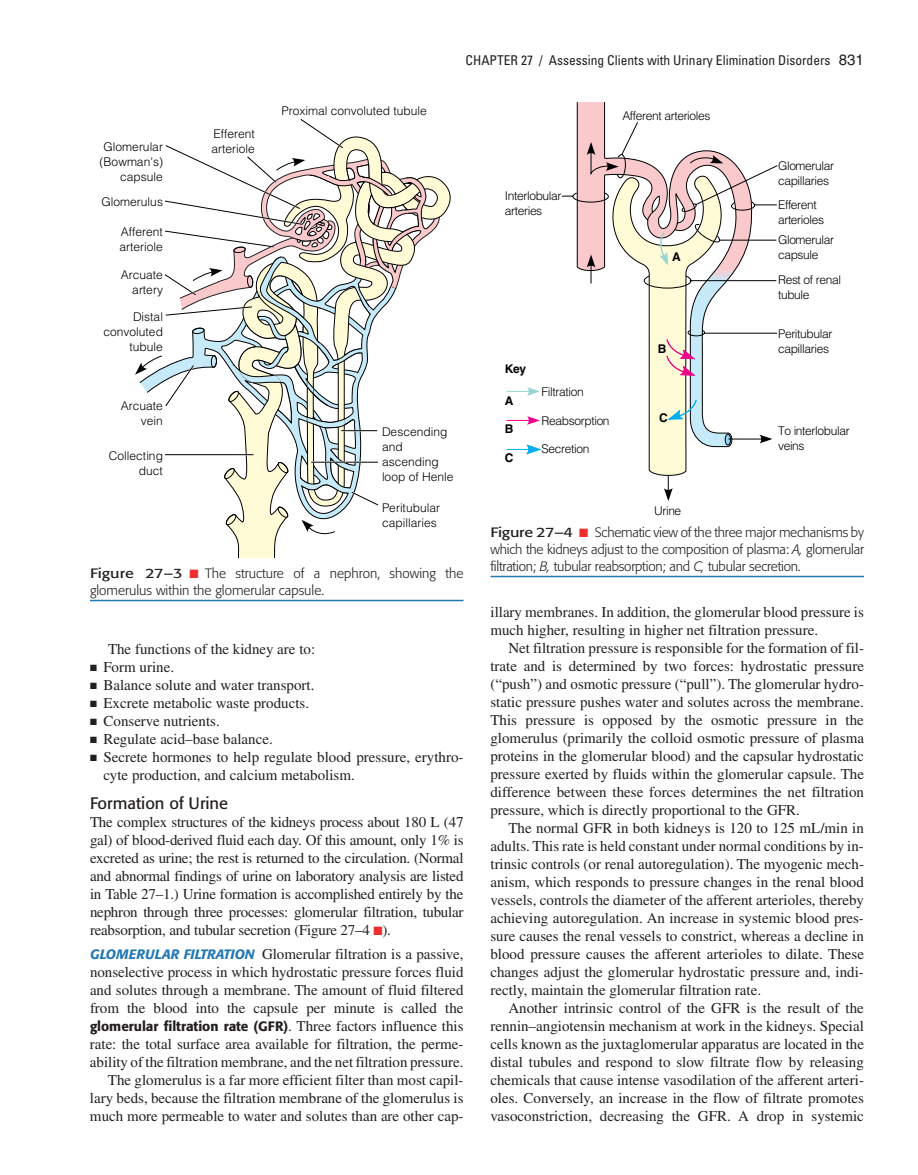
<style>
.page{position:relative;width:918px;height:1175px;background:#fff}
.page>*{position:absolute;margin:0;border:0;box-sizing:border-box;transform-origin:0 0}
.t1{font:16.5px "Formata";color:#231f20}
.t2{font:15px/18px "Times";color:#231f20;text-align:justify}
.t3{font:300 13.5px/16.5px "Formata";color:#231f20}
.t4{font:condensed 13.5px "Univers";color:#231f20}
.t5{font:500 13.5px "Formata";letter-spacing:-.005em;color:#231f20}
.t6{font:300 12px/15px "Helvetica";color:#000;text-align:right}
.t7{font:300 12px/15px "Helvetica";letter-spacing:-.03em;color:#000}
.t8{font:700 12px "Helvetica";color:#000}
.s1{font-family:"Helvetica";font-stretch:normal;font-size:15px}
.s2{font-weight:400}
.s3{color:#ee2d2f}
.s4{font-family:"Formata";font-weight:500;font-style:italic;font-size:13.5px;color:#2378b5}
.s5{font-family:"Times";font-weight:400;font-size:15px}
.s6{font-style:italic}
</style>
<div class="page">
<svg style="left:90px;top:102px;width:774px;height:500px"></svg>
<p class="t6" style="left:100px;top:140px;width:65px">Glomerular (Bowman's) capsule</p>
<p class="t6" style="left:102px;top:195px;width:63px">Glomerulus</p>
<p class="t6" style="left:120px;top:225px;width:45px;text-align:left">Afferent arteriole</p>
<p class="t6" style="left:121px;top:268px;width:44px">Arcuate artery</p>
<p class="t6" style="left:104px;top:310px;width:61px">Distal convoluted tubule</p>
<p class="t6" style="left:212px;top:127px;width:45px;text-align:left">Efferent arteriole</p>
<p class="t6" style="left:282px;top:104px;width:147px">Proximal convoluted tubule</p>
<p class="t4" style="left:466px;top:55px;width:400px">CHAPTER 27 / Assessing Clients with Urinary Elimination Disorders <span class="s1">831</span></p>
<p class="t7" style="left:505px;top:189px;width:58px">Interlobular arteries</p>
<p class="t8" style="left:505px;top:364px;width:23px">Key</p>
<p class="t7" style="left:622px;top:109px;width:90px">Afferent arterioles</p>
<p class="t8" style="left:672px;top:253px;width:10px">A</p>
<p class="t8" style="left:658px;top:344px;width:10px">B</p>
<p class="t7" style="left:778px;top:159px;width:58px">Glomerular capillaries</p>
<p class="t7" style="left:778px;top:198px;width:48px">Efferent arterioles</p>
<p class="t7" style="left:778px;top:233px;width:58px">Glomerular capsule</p>
<p class="t7" style="left:778px;top:274px;width:65px">Rest of renal tubule</p>
<p class="t7" style="left:778px;top:327px;width:56px">Peritubular capillaries</p>
<p class="t6" style="left:121px;top:399px;width:44px">Arcuate vein</p>
<p class="t6" style="left:109px;top:449px;width:56px">Collecting duct</p>
<p class="t6" style="left:382px;top:425px;width:73px;text-align:left">Descending and ascending loop of Henle</p>
<p class="t6" style="left:382px;top:501px;width:60px;text-align:left">Peritubular capillaries</p>
<p class="t3" style="left:90px;top:566px;width:375px"><span class="s2">Figure 27–3</span> <span class="s3">■</span> The structure of a nephron, showing the glomerulus within the glomerular capsule.</p>
<p class="t2" style="left:108px;top:641px;width:209px">The functions of the kidney are to:</p>
<p class="t2" style="left:90px;top:659px;width:86px">■ Form urine.</p>
<p class="t2" style="left:90px;top:677px;width:226px">■ Balance solute and water transport.</p>
<p class="t2" style="left:90px;top:695px;width:221px">■ Excrete metabolic waste products.</p>
<p class="t2" style="left:90px;top:713px;width:131px">■ Conserve nutrients.</p>
<p class="t2" style="left:90px;top:731px;width:184px">■ Regulate acid–base balance.</p>
<p class="t2" style="left:104px;top:749px;width:362px;text-indent:-14px">■ Secrete hormones to help regulate blood pressure, erythro&shy;cyte production, and calcium metabolism.</p>
<p class="t1" style="left:90px;top:795px;width:140px">Formation of Urine</p>
<p class="t2" style="left:90px;top:814px;width:375px">The complex structures of the kidneys process about 180 L (47 gal) of blood-derived fluid each day. Of this amount, only 1% is excreted as urine; the rest is returned to the circulation. (Normal and abnormal findings of urine on laboratory analysis are listed in Table 27–1.) Urine formation is accomplished entirely by the nephron through three processes: glomerular filtration, tubular reabsorption, and tubular secretion (Figure 27–4 <span class="s3">■</span>).</p>
<p class="t2" style="left:90px;top:946px;width:375px"><span class="s4">GLOMERULAR FILTRATION</span> Glomerular filtration is a passive, nonselective process in which hydrostatic pressure forces fluid and solutes through a membrane. The amount of fluid filtered from the blood into the capsule per minute is called the</p>
<p class="t5" style="left:90px;top:1020px;width:375px">glomerular filtration rate (GFR)<span class="s5">. Three factors influence this</span></p>
<p class="t2" style="left:90px;top:1036px;width:375px;text-align:right">rate: the total surface area available for filtration, the perme&shy;ability of the filtration membrane, and the net filtration pressure.<br>The glomerulus is a far more efficient filter than most capil&shy;lary beds, because the filtration membrane of the glomerulus is much more permeable to water and solutes than are other cap-</p>
<p class="t8" style="left:505px;top:396px;width:10px">A</p>
<p class="t8" style="left:505px;top:424px;width:10px">B</p>
<p class="t8" style="left:505px;top:453px;width:10px">C</p>
<p class="t7" style="left:542px;top:385px;width:44px">Filtration</p>
<p class="t7" style="left:542px;top:414px;width:70px">Reabsorption</p>
<p class="t7" style="left:542px;top:442px;width:49px">Secretion</p>
<p class="t8" style="left:659px;top:413px;width:10px">C</p>
<p class="t6" style="left:654px;top:504px;width:29px">Urine</p>
<p class="t7" style="left:778px;top:424px;width:73px">To interlobular veins</p>
<p class="t3" style="left:490px;top:525px;width:375px;text-align:justify"><span class="s2">Figure 27–4</span> <span class="s3">■</span> Schematic view of the three major mechanisms by which the kidneys adjust to the composition of plasma: <span class="s6">A,</span> glomerular filtration; <span class="s6">B,</span> tubular reabsorption; and <span class="s6">C,</span> tubular secretion.</p>
<p class="t2" style="left:490px;top:604px;width:375px">illary membranes. In addition, the glomerular blood pressure is much higher, resulting in higher net filtration pressure.</p>
<p class="t2" style="left:490px;top:640px;width:375px;text-indent:18px">Net filtration pressure is responsible for the formation of fil&shy;trate and is determined by two forces: hydrostatic pressure (“push”) and osmotic pressure (“pull”). The glomerular hydro&shy;static pressure pushes water and solutes across the membrane.<br>This pressure is opposed by the osmotic pressure in the glomerulus (primarily the colloid osmotic pressure of plasma proteins in the glomerular blood) and the capsular hydrostatic pressure exerted by fluids within the glomerular capsule. The difference between these forces determines the net filtration pressure, which is directly proportional to the GFR.</p>
<p class="t2" style="left:490px;top:820px;width:375px;text-indent:18px">The normal GFR in both kidneys is 120 to 125 mL/min in adults. This rate is held constant under normal conditions by in&shy;trinsic controls (or renal autoregulation). The myogenic mech&shy;anism, which responds to pressure changes in the renal blood vessels, controls the diameter of the afferent arterioles, thereby achieving autoregulation. An increase in systemic blood pres&shy;sure causes the renal vessels to constrict, whereas a decline in blood pressure causes the afferent arterioles to dilate. These changes adjust the glomerular hydrostatic pressure and, indi&shy;rectly, maintain the glomerular filtration rate.</p>
<p class="t2" style="left:490px;top:1000px;width:375px;text-indent:18px">Another intrinsic control of the GFR is the result of the rennin–angiotensin mechanism at work in the kidneys. Special cells known as the juxtaglomerular apparatus are located in the distal tubules and respond to slow filtrate flow by releasing chemicals that cause intense vasodilation of the afferent arteri&shy;oles. Conversely, an increase in the flow of filtrate promotes vasoconstriction, decreasing the GFR. A drop in systemic</p>
</div>
